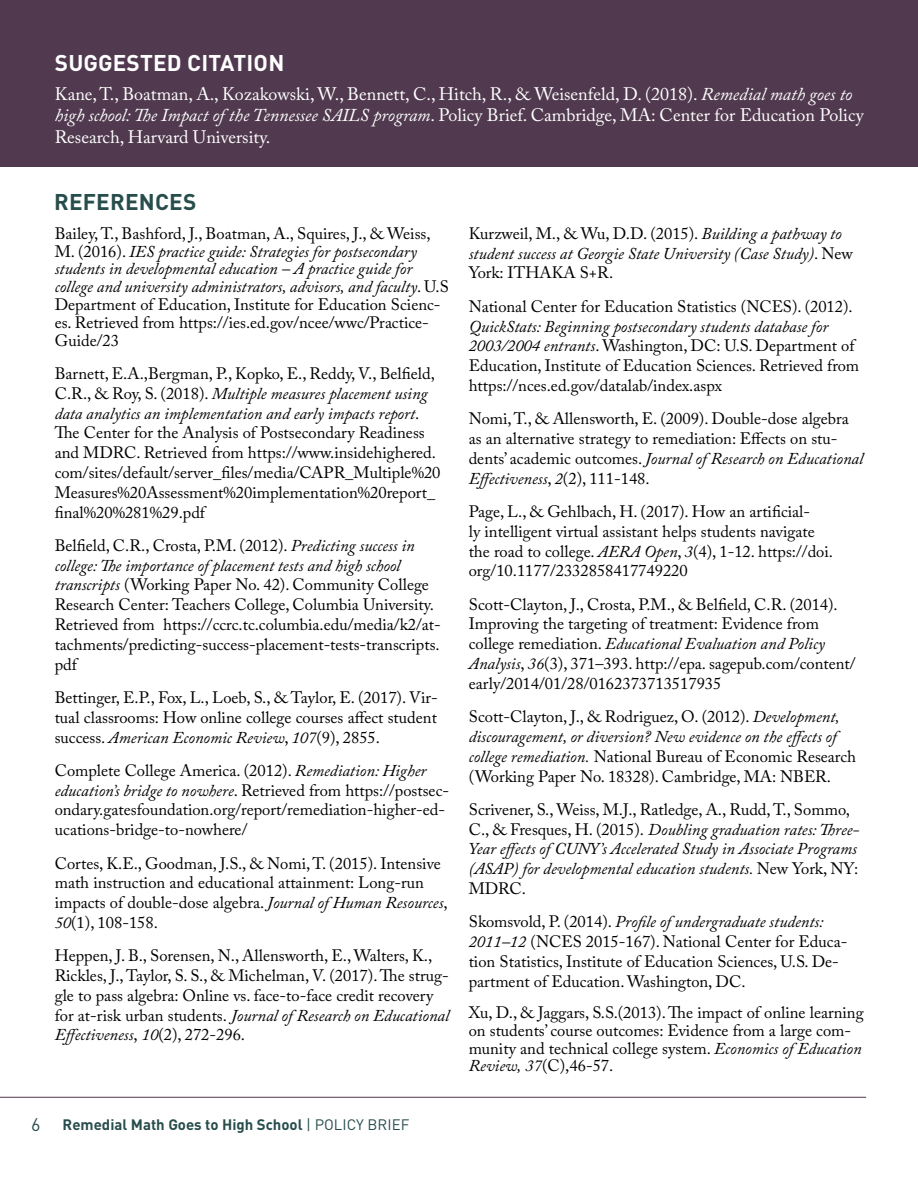
<style>
.page{position:relative;width:918px;height:1188px;background:#fff}
.page>*{position:absolute;margin:0;border:0;box-sizing:border-box;transform-origin:0 0}
.Heading_1{font:700 22.5px "DIN Pro";letter-spacing:.01em;color:#fff}
.Heading_1-2{font:700 22.5px "DIN Pro";letter-spacing:.01em;color:#274d4c}
.Heading_1-3{font:18px/21.6px "Adobe Caslon Pro";color:#fff}
.t1{font:16.5px/19.8px "Adobe Caslon Pro";color:#000}
.t2{font:italic 16.5px/19.8px "Adobe Caslon Pro";color:#000}
.t3{font:700 15px "DIN Pro";color:#274d4c}
.s1{font-style:italic}
.s2{font-style:normal}
.s3{font-weight:400;font-size:18px}
.s4{font-weight:400}
</style>
<div class="page">
<hr style="left:0;top:1097px;width:866px;height:1px;background:#513a4f">
<div style="left:0;top:0;width:918px;height:166px;background:#513a4f"></div>
<p class="Heading_1" style="left:55px;top:48px;width:231px">SUGGESTED CITATION</p>
<p class="Heading_1-3" style="left:55px;top:83px;width:810px">Kane, T., Boatman, A., Kozakowski, W., Bennett, C., Hitch, R., &amp; Weisenfeld, D. (2018). <span class="s1">Remedial math goes to high school: The Impact of the Tennessee SAILS program</span>. Policy Brief. Cambridge, MA: Center for Education Policy<br>Research, Harvard University.</p>
<p class="Heading_1-2" style="left:54px;top:186px;width:144px">REFERENCES</p>
<p class="t1" style="left:55px;top:224px;width:396px;line-height:17.9px">Bailey, T., Bashford, J., Boatman, A., Squires, J., &amp; Weiss, M. (2016). <span class="s1">IES practice guide: Strategies for postsecondary students in developmental education – A practice guide for college and university administrators, advisors, and faculty</span>. U.S Department of Education, Institute for Education Scienc&shy;es. Retrieved from https://ies.ed.gov/ncee/wwc/Practice-Guide/23</p>
<p class="t1" style="left:55px;top:363px;width:387px">Barnett, E.A.,Bergman, P., Kopko, E., Reddy, V., Belfield, C.R., &amp; Roy, S. (2018). <span class="s1">Multiple measures placement using data analytics an implementation and early impacts report</span>.<br>The Center for the Analysis of Postsecondary Readiness and MDRC. Retrieved from https://www.insidehighered. com/sites/default/server_files/media/CAPR_Multiple%20<br>Measures%20Assessment%20implementation%20report_ final%20%281%29.pdf</p>
<p class="t1" style="left:55px;top:535px;width:388px">Belfield, C.R., Crosta, P.M. (2012). <span class="s1">Predicting success in college: The importance of placement tests and high school transcripts</span> (Working Paper No. 42). Community College Research Center: Teachers College, Columbia University.<br>Retrieved from https://ccrc.tc.columbia.edu/media/k2/at&shy;tachments/predicting-success-placement-tests-transcripts. pdf</p>
<p class="t1" style="left:55px;top:687px;width:385px;text-align:justify">Bettinger, E.P., Fox, L., Loeb, S., &amp; Taylor, E. (2017). Vir&shy;tual classrooms: How online college courses affect student success. <span class="s1">American Economic Review</span>, <span class="s1">107</span>(9), 2855.</p>
<p class="t1" style="left:55px;top:760px;width:396px">Complete College America. (2012). <span class="s1">Remediation: Higher education’s bridge to nowhere</span>. Retrieved from https://postsec&shy;ondary.gatesfoundation.org/report/remediation-higher-ed&shy;ucations-bridge-to-nowhere/</p>
<p class="t1" style="left:55px;top:853px;width:395px">Cortes, K.E., Goodman, J.S., &amp; Nomi, T. (2015). Intensive math instruction and educational attainment: Long-run impacts of double-dose algebra. <span class="s1">Journal of Human Resources</span>, <span class="s1">50</span>(1), 108-158.</p>
<p class="t1" style="left:55px;top:946px;width:396px">Heppen, J. B., Sorensen, N., Allensworth, E., Walters, K., Rickles, J., Taylor, S. S., &amp; Michelman, V. (2017). The strug&shy;gle to pass algebra: Online vs. face-to-face credit recovery for at-risk urban students. <span class="s1">Journal of Research on Educational Effectiveness</span>, <span class="s1">10</span>(2), 272-296.</p>
<p class="t2" style="left:469px;top:223px;width:386px"><span class="s2">Kurzweil, M., &amp; Wu, D.D. (2015).</span> Building a pathway to student success at Georgie State University (Case Study)<span class="s2">. New<br>York: ITHAKA S+R.</span></p>
<p class="t1" style="left:469px;top:296px;width:392px">National Center for Education Statistics (NCES). (2012).<br><span class="s1">QuickStats: Beginning postsecondary students database for 2003/2004 entrants</span>. Washington, DC: U.S. Department of Education, Institute of Education Sciences. Retrieved from https://nces.ed.gov/datalab/index.aspx</p>
<p class="t1" style="left:469px;top:409px;width:396px">Nomi, T., &amp; Allensworth, E. (2009). Double-dose algebra as an alternative strategy to remediation: Effects on stu&shy;dents’ academic outcomes. <span class="s1">Journal of Research on Educational Effectiveness</span>, <span class="s1">2</span>(2), 111-148.</p>
<p class="t1" style="left:469px;top:501px;width:366px">Page, L., &amp; Gehlbach, H. (2017). How an artificial-<br>ly intelligent virtual assistant helps students navigate the road to college. <span class="s1">AERA Open</span>, <span class="s1">3</span>(4), 1-12. https://doi. org/10.1177/2332858417749220</p>
<p class="t1" style="left:469px;top:594px;width:388px">Scott-Clayton, J., Crosta, P.M., &amp; Belfield, C.R. (2014).<br>Improving the targeting of treatment: Evidence from college remediation. <span class="s1">Educational Evaluation and Policy Analysis</span>, <span class="s1">36</span>(3), 371–393. http://epa. sagepub.com/content/ early/2014/01/28/0162373713517935</p>
<p class="t1" style="left:469px;top:707px;width:389px">Scott-Clayton, J., &amp; Rodriguez, O. (2012). <span class="s1">Development, discouragement, or diversion? New evidence on the effects of college remediation.</span> National Bureau of Economic Research (Working Paper No. 18328). Cambridge, MA: NBER.</p>
<p class="t2" style="left:469px;top:799px;width:392px"><span class="s2">Scrivener, S., Weiss, M.J., Ratledge, A., Rudd, T., Sommo, C., &amp; Fresques, H. (2015).</span> Doubling graduation rates: Three-Year effects of CUNY’s Accelerated Study in Associate Programs (ASAP) for developmental education students. <span class="s2">New York, NY:<br>MDRC.</span></p>
<p class="t1" style="left:469px;top:912px;width:380px">Skomsvold, P. (2014). <span class="s1">Profile of undergraduate students:<br>2011–12</span> (NCES 2015-167). National Center for Educa&shy;tion Statistics, Institute of Education Sciences, U.S. De&shy;partment of Education. Washington, DC.</p>
<p class="t1" style="left:469px;top:1003px;width:397px;line-height:17.9px">Xu, D., &amp; Jaggars, S.S.(2013). The impact of online learning on students’ course outcomes: Evidence from a large com&shy;munity and technical college system. <span class="s1">Economics of Education Review, 37</span>(C),46-57.</p>
<p class="t3" style="left:31px;top:1115px;width:380px"><span class="s3">6</span> Remedial Math Goes to High School <span class="s4">| POLICY BRIEF</span></p>
</div>
